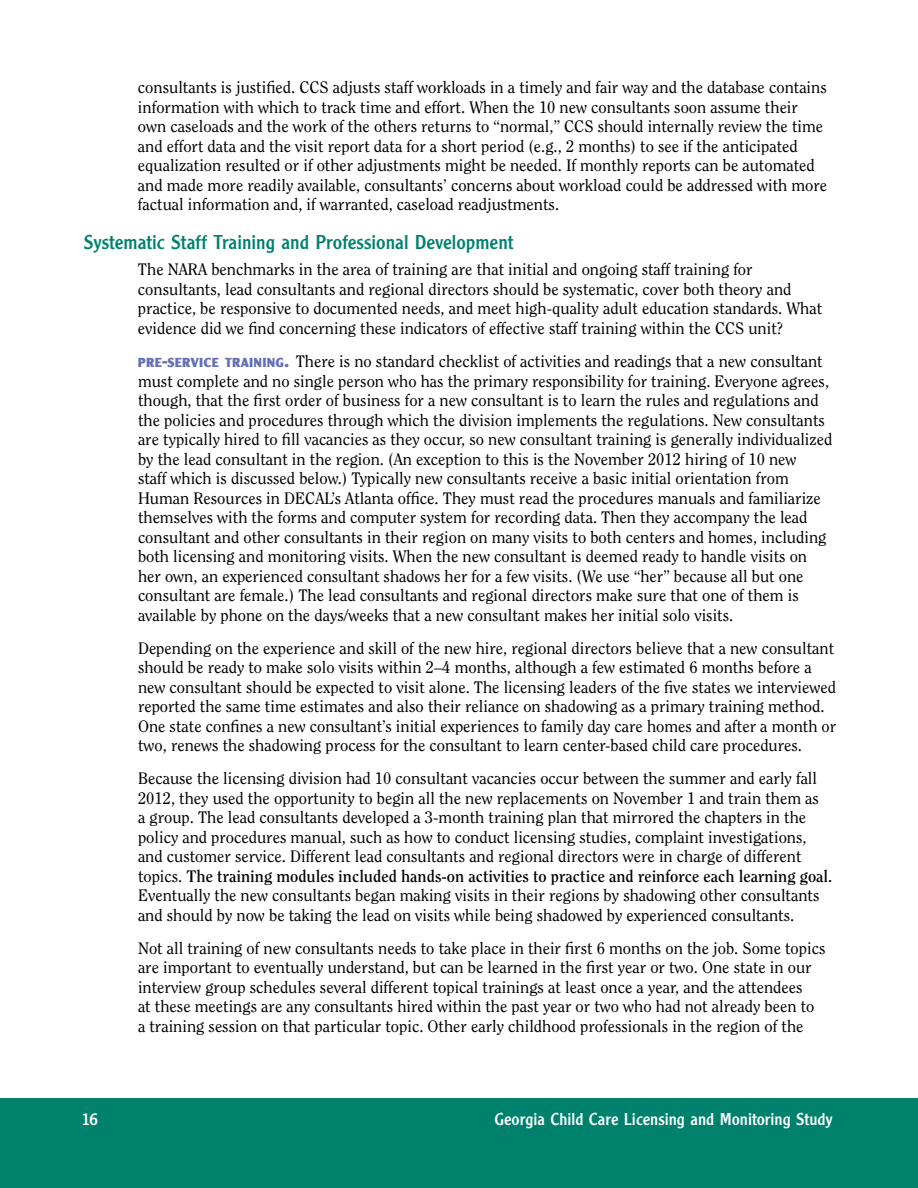
<style>
.page{position:relative;width:918px;height:1188px;background:#fff}
.page>*{position:absolute;margin:0;border:0;box-sizing:border-box;transform-origin:0 0}
.t1{font:21px "Clearface Got T";color:#00816e}
.t2{font:18px "Clearface Got T";color:#fff}
.t3{font:16.5px/19.5px "Clearface";color:#000}
.s1{font-family:"Clearface Got T Extr";font-weight:700;font-size:13.65px;color:#6570b5}
.s2{font-family:"Clearface Got T Extr";font-weight:700;font-size:19.5px;color:#6570b5}
.s3{font-weight:700}
</style>
<div class="page">
<div style="left:0;top:1098px;width:918px;height:90px;background:#00816e"></div>
<p class="t3" style="left:138px;top:78px;width:691px">consultants is justified. CCS adjusts staff workloads in a timely and fair way and the database contains information with which to track time and effort. When the 10 new consultants soon assume their own caseloads and the work of the others returns to “normal,” CCS should internally review the time and effort data and the visit report data for a short period (e.g., 2 months) to see if the anticipated equalization resulted or if other adjustments might be needed. If monthly reports can be automated and made more readily available, consultants’ concerns about workload could be addressed with more factual information and, if warranted, caseload readjustments.</p>
<p class="t1" style="left:84px;top:230px;width:431px">Systematic Staff Training and Professional Development</p>
<p class="t3" style="left:138px;top:260px;width:686px">The NARA benchmarks in the area of training are that initial and ongoing staff training for consultants, lead consultants and regional directors should be systematic, cover both theory and practice, be responsive to documented needs, and meet high-quality adult education standards. What evidence did we find concerning these indicators of effective staff training within the CCS unit?</p>
<p class="t3" style="left:138px;top:351px;width:696px"><span class="s1">PRE</span><span class="s2">-</span><span class="s1">SERVICE TRAINING</span><span class="s2">.</span> There is no standard checklist of activities and readings that a new consultant must complete and no single person who has the primary responsibility for training. Everyone agrees, though, that the first order of business for a new consultant is to learn the rules and regulations and the policies and procedures through which the division implements the regulations. New consultants are typically hired to fill vacancies as they occur, so new consultant training is generally individualized by the lead consultant in the region. (An exception to this is the November 2012 hiring of 10 new<br>staff which is discussed below.) Typically new consultants receive a basic initial orientation from Human Resources in DECAL’s Atlanta office. They must read the procedures manuals and familiarize themselves with the forms and computer system for recording data. Then they accompany the lead consultant and other consultants in their region on many visits to both centers and homes, including both licensing and monitoring visits. When the new consultant is deemed ready to handle visits on her own, an experienced consultant shadows her for a few visits. (We use “her” because all but one consultant are female.) The lead consultants and regional directors make sure that one of them is available by phone on the days/weeks that a new consultant makes her initial solo visits.</p>
<p class="t3" style="left:138px;top:638px;width:700px">Depending on the experience and skill of the new hire, regional directors believe that a new consultant should be ready to make solo visits within 2–4 months, although a few estimated 6 months before a new consultant should be expected to visit alone. The licensing leaders of the five states we interviewed reported the same time estimates and also their reliance on shadowing as a primary training method.<br>One state confines a new consultant’s initial experiences to family day care homes and after a month or two, renews the shadowing process for the consultant to learn center-based child care procedures.</p>
<p class="t3" style="left:138px;top:768px;width:696px">Because the licensing division had 10 consultant vacancies occur between the summer and early fall 2012, they used the opportunity to begin all the new replacements on November 1 and train them as<br>a group. The lead consultants developed a 3-month training plan that mirrored the chapters in the policy and procedures manual, such as how to conduct licensing studies, complaint investigations, and customer service. Different lead consultants and regional directors were in charge of different topics. <span class="s3">The training modules included hands-on activities to practice and reinforce each learning goal.<br></span>Eventually the new consultants began making visits in their regions by shadowing other consultants and should by now be taking the lead on visits while being shadowed by experienced consultants.</p>
<p class="t3" style="left:138px;top:938px;width:689px">Not all training of new consultants needs to take place in their first 6 months on the job. Some topics are important to eventually understand, but can be learned in the first year or two. One state in our interview group schedules several different topical trainings at least once a year, and the attendees<br>at these meetings are any consultants hired within the past year or two who had not already been to a training session on that particular topic. Other early childhood professionals in the region of the</p>
<p class="t2" style="left:81px;top:1109px;width:19px">16</p>
<p class="t2" style="left:494px;top:1109px;width:340px">Georgia Child Care Licensing and Monitoring Study</p>
</div>
